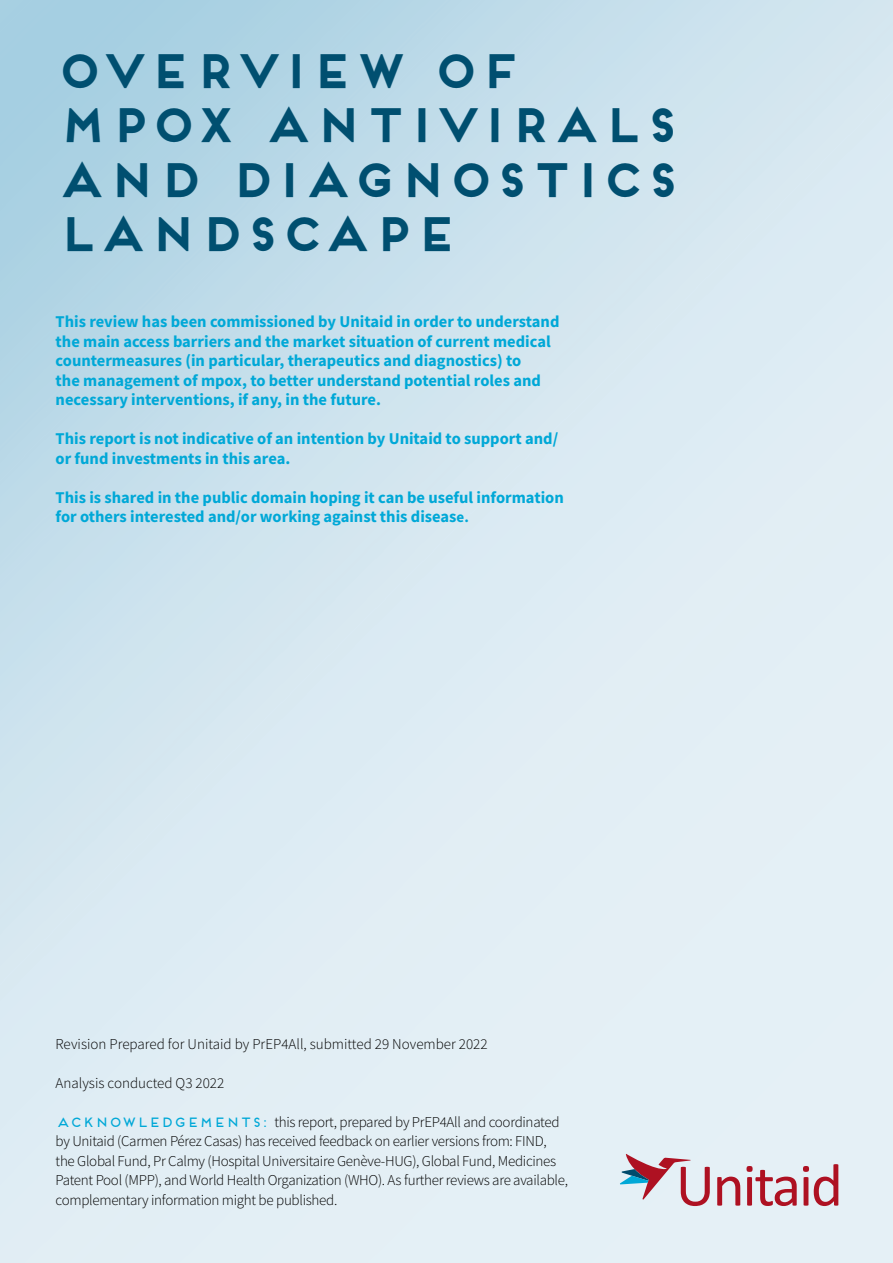
<style>
.page{position:relative;width:893px;height:1263px;background:#fff}
.page>*{position:absolute;margin:0;border:0;box-sizing:border-box;transform-origin:0 0}
.t1{font:700 45.3px/54.3px "Frontage";letter-spacing:.02em;color:#004f70}
.TESTO_CORRENTE{font:700 16.5px/19.5px "Source Sans Pro";color:#00a8d7}
.TITOLO_SEZIONE{font:300 15px/19.5px "Source Sans Pro";letter-spacing:-.02em;color:#000}
.TESTO_CORRENTE-2{font:300 15px "Source Sans Pro";color:#000}
.s1{font-size:15px}
.s2{font-family:"Frontage";font-weight:400;font-size:13.5px;color:#00a8d7}
</style>
<div class="page">
<svg style="left:717px;top:1176px;width:23px;height:30px"></svg>
<svg style="left:746px;top:1166px;width:51px;height:40px;background:#d09ca6"></svg>
<svg style="left:803px;top:1164px;width:35px;height:42px"></svg>
<svg style="left:620px;top:1154px;width:90px;height:52px;background:#cbb3bd"></svg>
<p class="t1" style="left:56px;top:42px;width:625px">OVERVIEW OF<br>MPOX ANTIVIRALS<br>AND DIAGNOSTICS<br>LANDSCAPE</p>
<p class="TESTO_CORRENTE" style="left:56px;top:312px;width:505px">This review has been commissioned by Unitaid in order to understand the main access barriers and the market situation of current medical countermeasures (in particular, therapeutics and diagnostics) to<br>the management of mpox, to better understand potential roles and necessary interventions, if any, in the future.</p>
<p class="TESTO_CORRENTE" style="left:56px;top:429px;width:504px">This report is not indicative of an intention by Unitaid to support and/ or fund investments in this area.</p>
<p class="TESTO_CORRENTE" style="left:56px;top:487px;width:510px">This is shared in the public domain hoping it can be useful information for others interested and/or working against this diseas<span class="s1">e.</span></p>
<p class="TESTO_CORRENTE-2" style="left:56px;top:1034px;width:433px">Revision Prepared for Unitaid by PrEP4All, submitted 29 November 2022</p>
<p class="TESTO_CORRENTE-2" style="left:56px;top:1073px;width:170px">Analysis conducted Q3 2022</p>
<p class="TITOLO_SEZIONE" style="left:56px;top:1112px;width:514px"><span class="s2">ACKNOWLEDGEMENTS:</span> this report, prepared by PrEP4All and coordinated by Unitaid (Carmen Pérez Casas) has received feedback on earlier versions from: FIND, the Global Fund, Pr Calmy (Hospital Universitaire Genève-HUG), Global Fund, Medicines Patent Pool (MPP), and World Health Organization (WHO). As further reviews are available, complementary information might be published.</p>
</div>
